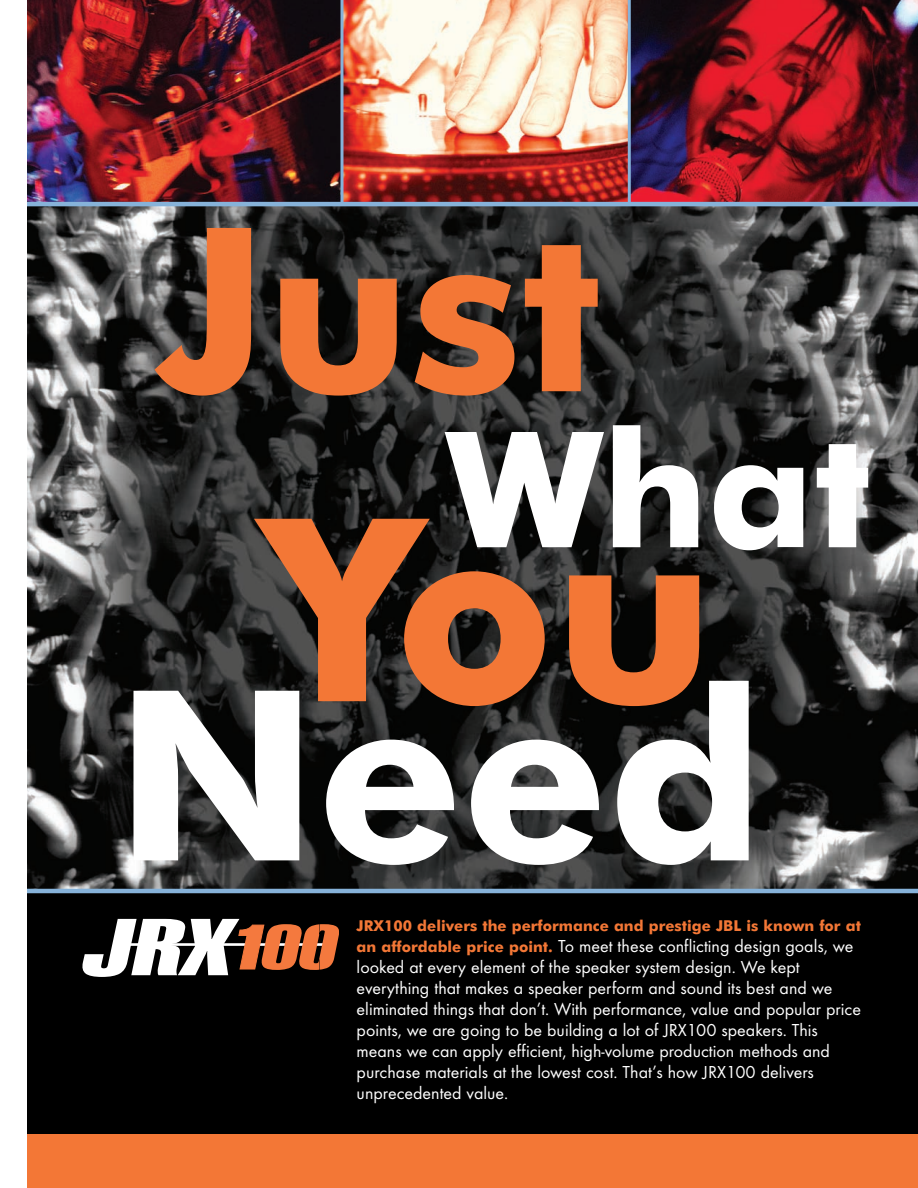
<style>
.page{position:relative;width:918px;height:1188px;background:#fff}
.page>*{position:absolute;margin:0;border:0;box-sizing:border-box;transform-origin:0 0}
.t1{font:700 255.15px "Futura BT";color:#f37736}
.t2{font:700 237.3px "Futura BT";color:#fff}
.t3{font:700 228.3px "Futura BT";color:#f37736}
.t4{font:700 161.1px "Futura BT";color:#fff}
.t5{font:18px/21px "Futura T";color:#fff}
.t6{font:700 15px "Futura BT";color:#f37736}
.s1{font-family:"Futura BT";font-weight:700;font-size:15px;color:#f37736}
</style>
<div class="page">
<div style="left:27px;top:0;width:891px;height:1188px;background:#000"></div>
<img style="left:27px;top:0;width:314px;height:202px">
<svg style="left:344px;top:0;width:284px;height:202px;background:#dfa591"></svg>
<img style="left:631px;top:0;width:287px;height:202px">
<img style="left:27px;top:206px;width:891px;height:683px">
<hr style="left:27px;top:202px;width:891px;height:4px;background:#86b2d9">
<svg style="left:83px;top:919px;width:256px;height:58px"></svg>
<hr style="left:27px;top:889px;width:891px;height:4px;background:#86b2d9">
<hr style="left:341px;top:0;width:3px;height:202px;background:#86b2d9">
<hr style="left:628px;top:0;width:3px;height:204px;background:#86b2d9">
<div style="left:27px;top:1134px;width:891px;height:54px;background:#f37736"></div>
<h3 class="t3" style="left:157px;top:198px;width:446px">Just</h3>
<h3 class="t4" style="left:446px;top:411px;width:426px">What</h3>
<h1 class="t1" style="left:266px;top:485px;width:450px">You</h1>
<h2 class="t2" style="left:115px;top:659px;width:650px">Need</h2>
<p class="t6" style="left:357px;top:918px;width:506px">JRX100 delivers the performance and prestige JBL is known for at</p>
<p class="t5" style="left:357px;top:936px;width:506px"><span class="s1">an affordable price point.</span> To meet these conflicting design goals, we looked at every element of the speaker system design. We kept everything that makes a speaker perform and sound its best and we eliminated things that don’t. With performance, value and popular price points, we are going to be building a lot of JRX100 speakers. This means we can apply efficient, high-volume production methods and purchase materials at the lowest cost. That’s how JRX100 delivers unprecedented value.</p>
</div>
